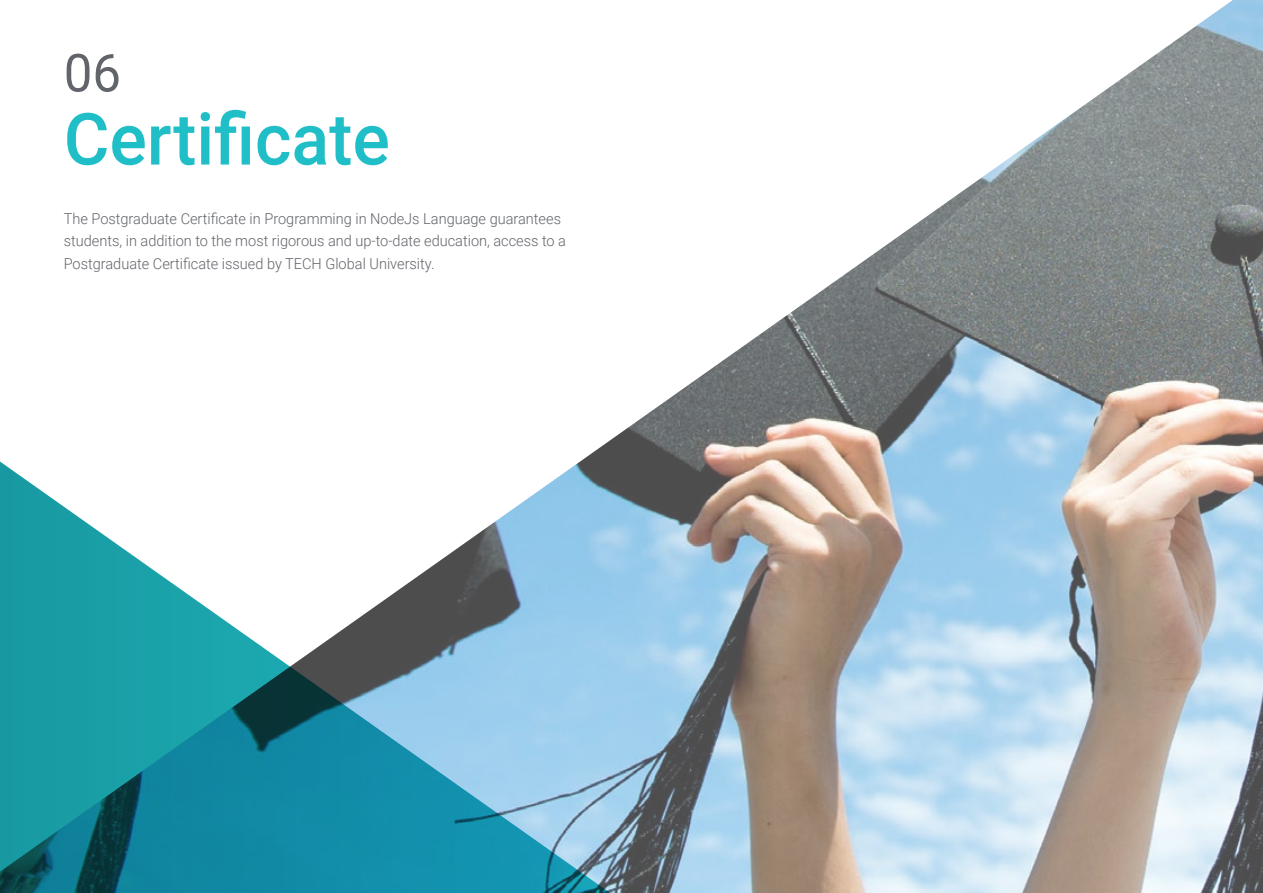
<style>
.page{position:relative;width:1263px;height:893px;background:#fff}
.page>*{position:absolute;margin:0;border:0;box-sizing:border-box;transform-origin:0 0}
.t1{font:500 72px "Roboto";color:#20bec6}
.t2{font:52.5px "Roboto";color:#61646a}
.t3{font:300 15px/22.5px "Roboto";color:#61646a}
</style>
<div class="page">
<img style="left:602px;top:0;width:661px;height:893px">
<svg style="left:0;top:446px;width:640px;height:447px"></svg>
<h2 class="t2" style="left:64px;top:36px;width:59px">06</h2>
<h1 class="t1" style="left:64px;top:89px;width:328px">Certificate</h1>
<p class="t3" style="left:64px;top:207px;width:504px">The Postgraduate Certificate in Programming in NodeJs Language guarantees students, in addition to the most rigorous and up-to-date education, access to a<br>Postgraduate Certificate issued by TECH Global University.</p>
</div>
